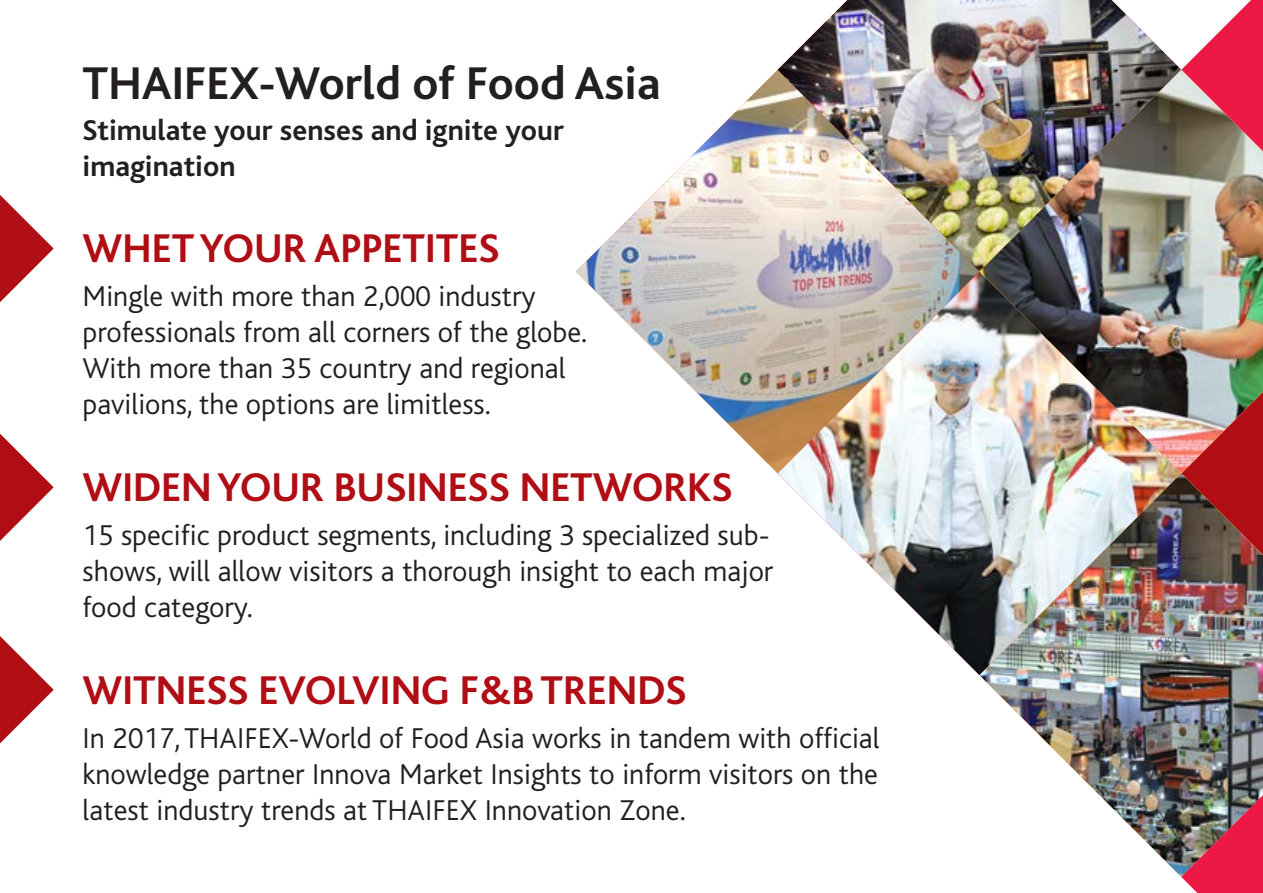
<style>
.page{position:relative;width:1263px;height:893px;background:#fff}
.page>*{position:absolute;margin:0;border:0;box-sizing:border-box;transform-origin:0 0}
.t1{font:700 48px "Bliss";color:#231f20}
.t2{font:700 42px "Bliss";color:#b00d15}
.t3{font:300 30px/36px "Bliss";color:#231f20}
.t4{font:700 30px/36px "Bliss";color:#231f20}
</style>
<div class="page">
<img style="left:576px;top:70px;width:202px;height:403px">
<img style="left:778px;top:0;width:403px;height:272px">
<img style="left:778px;top:272px;width:201px;height:403px">
<svg style="left:1181px;top:0;width:82px;height:70px"></svg>
<img style="left:979px;top:70px;width:284px;height:403px">
<img style="left:979px;top:473px;width:284px;height:404px">
<img style="left:1181px;top:795px;width:82px;height:98px">
<svg style="left:0;top:195px;width:54px;height:107px"></svg>
<svg style="left:0;top:434px;width:54px;height:107px"></svg>
<svg style="left:0;top:636px;width:54px;height:107px"></svg>
<h1 class="t1" style="left:83px;top:59px;width:579px">THAIFEX-World of Food Asia</h1>
<p class="t4" style="left:83px;top:112px;width:483px">Stimulate your senses and ignite your imagination</p>
<h2 class="t2" style="left:83px;top:226px;width:418px">WHET YOUR APPETITES</h2>
<p class="t3" style="left:83px;top:279px;width:506px">Mingle with more than 2,000 industry professionals from all corners of the globe.<br>With more than 35 country and regional pavilions, the options are limitless.</p>
<h2 class="t2" style="left:83px;top:465px;width:651px">WIDEN YOUR BUSINESS NETWORKS</h2>
<p class="t3" style="left:83px;top:518px;width:692px">15 specific product segments, including 3 specialized sub&shy;shows, will allow visitors a thorough insight to each major food category.</p>
<h2 class="t2" style="left:83px;top:668px;width:605px">WITNESS EVOLVING F&amp;B TRENDS</h2>
<p class="t3" style="left:83px;top:721px;width:799px;text-align:justify">In 2017, THAIFEX-World of Food Asia works in tandem with official knowledge partner Innova Market Insights to inform visitors on the latest industry trends at THAIFEX Innovation Zone.</p>
</div>
